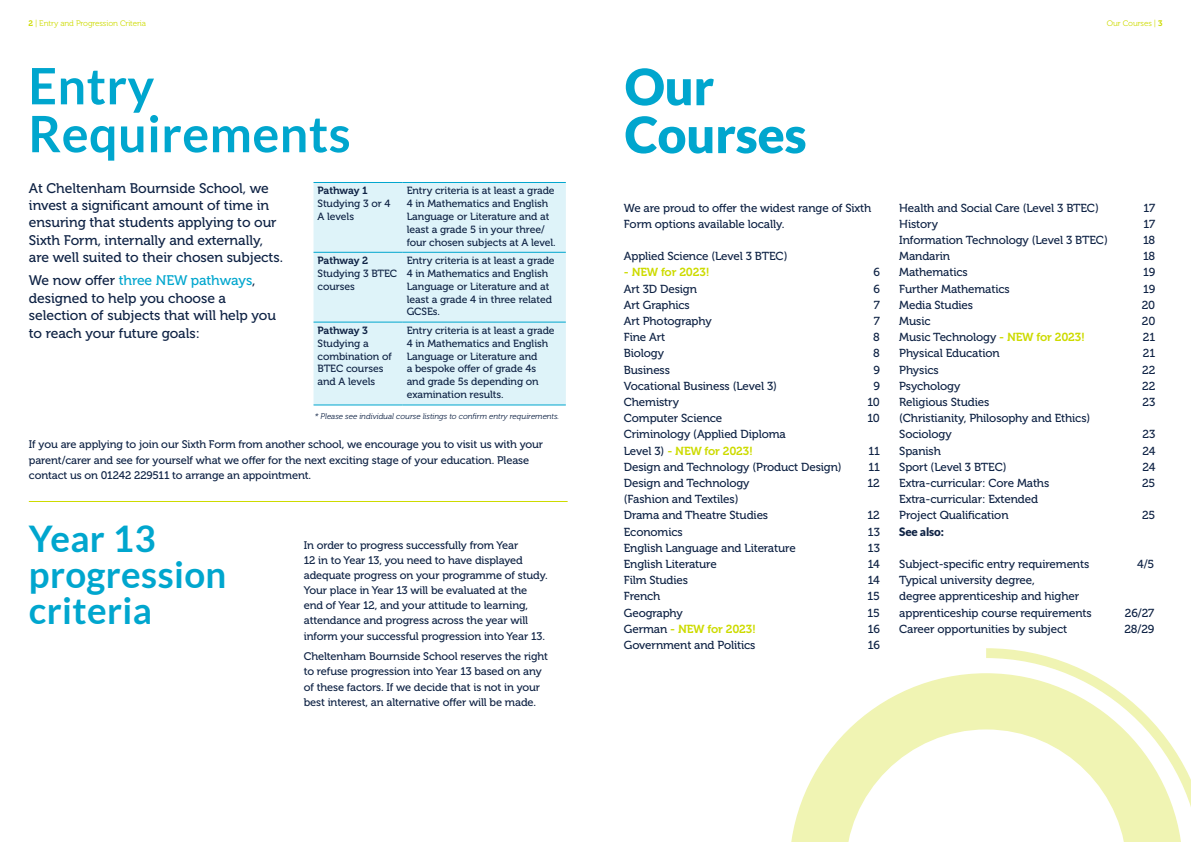
<style>
.page{position:relative;width:1191px;height:842px;background:#fff}
.page>*{position:absolute;margin:0;border:0;box-sizing:border-box;transform-origin:0 0}
.t1{font:700 50.2px/47.9px "Lato";letter-spacing:.01em;color:#00a6ce}
.t2{font:900 50.2px/47.9px "Lato";letter-spacing:-.005em;color:#00a6ce}
.t3{font:700 36.7px/35.6px "Lato";letter-spacing:.01em;color:#00a6ce}
.t4{font:13.9px/17.4px "Museo 500";letter-spacing:-.005em;color:#0e2244}
.t5{font:11.6px/16.2px "Museo 500";letter-spacing:-.01em;color:#0e2244}
.t6{font:11.6px "Museo 700";letter-spacing:-.015em;color:#cddb00}
.t7{font:900 11.6px "Lato";letter-spacing:-.01em;color:#0e2244}
.t8{font:11px/15.1px "Museo 500";letter-spacing:-.01em;color:#0e2244}
.t9{font:10.4px/12.8px "Museo 500";letter-spacing:-.005em;color:#0e2244}
.t10{font:10.4px "Museo 700";letter-spacing:-.015em;color:#0e2244}
.t11{font:italic 8px "Museo 300";letter-spacing:-.005em;color:#0e2244}
.t12{font:8px "Museo 300";letter-spacing:-.01em;color:#cddb00}
.s1{font-family:"Museo 700"}
.s2{color:#00a6ce}
.s3{font-family:"Museo 500";color:#0e2244}
.s4{font-family:"Museo 700";color:#cddb00}
</style>
<div class="page">
<svg style="left:791px;top:648px;width:400px;height:194px"></svg>
<hr style="left:29px;top:501px;width:538px;height:1px;background:#cddb00">
<div style="left:313px;top:183px;width:253px;height:222px;background:#def3f9"></div>
<hr style="left:313px;top:182px;width:90px;height:1px;background:#00a6ce">
<hr style="left:403px;top:182px;width:163px;height:1px;background:#00a6ce">
<hr style="left:313px;top:405px;width:90px;height:1px;background:#00a6ce">
<hr style="left:403px;top:405px;width:163px;height:1px;background:#00a6ce">
<hr style="left:313px;top:252px;width:90px;height:1px;background:#00a6ce">
<hr style="left:403px;top:252px;width:163px;height:1px;background:#00a6ce">
<hr style="left:313px;top:322px;width:90px;height:1px;background:#00a6ce">
<hr style="left:403px;top:322px;width:163px;height:1px;background:#00a6ce">
<p class="t12" style="left:28px;top:19px;width:119px"><span class="s1">2</span> | Entry and Progression Criteria</p>
<p class="t12" style="left:1106px;top:19px;width:57px">Our Courses | <span class="s1">3</span></p>
<h1 class="t1" style="left:28px;top:61px;width:324px">Entry<br>Requirements</h1>
<p class="t4" style="left:29px;top:179px;width:255px">At Cheltenham Bournside School, we invest a significant amount of time in ensuring that students applying to our Sixth Form, internally and externally, are well suited to their chosen subjects.</p>
<p class="t4" style="left:29px;top:272px;width:249px">We now offer <span class="s2">three NEW pathways</span>, designed to help you choose a selection of subjects that will help you to reach your future goals:</p>
<p class="t10" style="left:317px;top:185px;width:52px">Pathway 1</p>
<p class="t9" style="left:317px;top:197px;width:74px">Studying 3 or 4<br>A levels</p>
<p class="t9" style="left:407px;top:184px;width:151px">Entry criteria is at least a grade<br>4 in Mathematics and English<br>Language or Literature and at least a grade 5 in your three/ four chosen subjects at A level.</p>
<p class="t10" style="left:317px;top:255px;width:52px">Pathway 2</p>
<p class="t9" style="left:317px;top:267px;width:81px">Studying 3 BTEC courses</p>
<p class="t9" style="left:407px;top:254px;width:149px">Entry criteria is at least a grade<br>4 in Mathematics and English<br>Language or Literature and at least a grade 4 in three related<br>GCSEs.</p>
<p class="t10" style="left:317px;top:324px;width:52px">Pathway 3</p>
<p class="t9" style="left:317px;top:337px;width:76px">Studying a combination of<br>BTEC courses and A levels</p>
<p class="t9" style="left:407px;top:324px;width:149px">Entry criteria is at least a grade<br>4 in Mathematics and English<br>Language or Literature and<br>a bespoke offer of grade 4s and grade 5s depending on examination results.</p>
<p class="t11" style="left:315px;top:412px;width:246px">* Please see individual course listings to confirm entry requirements.</p>
<p class="t8" style="left:29px;top:437px;width:516px">If you are applying to join our Sixth Form from another school, we encourage you to visit us with your parent/carer and see for yourself what we offer for the next exciting stage of your education. Please contact us on 01242 229511 to arrange an appointment.</p>
<h2 class="t3" style="left:29px;top:521px;width:199px">Year 13 progression criteria</h2>
<p class="t8" style="left:304px;top:538px;width:245px">In order to progress successfully from Year<br>12 in to Year 13, you need to have displayed adequate progress on your programme of study.<br>Your place in Year 13 will be evaluated at the end of Year 12, and your attitude to learning, attendance and progress across the year will inform your successful progression into Year 13.</p>
<p class="t8" style="left:304px;top:649px;width:246px">Cheltenham Bournside School reserves the right to refuse progression into Year 13 based on any of these factors. If we decide that is not in your best interest, an alternative offer will be made.</p>
<h1 class="t2" style="left:624px;top:62px;width:183px">Our<br>Courses</h1>
<p class="t5" style="left:624px;top:200px;width:249px">We are proud to offer the widest range of Sixth<br>Form options available locally.</p>
<p class="t5" style="left:624px;top:248px;width:165px">Applied Science (Level 3 BTEC)</p>
<p class="t6" style="left:624px;top:266px;width:87px">- NEW for 2023!</p>
<p class="t5" style="left:873px;top:264px;width:8px">6</p>
<p class="t5" style="left:624px;top:281px;width:75px">Art 3D Design</p>
<p class="t5" style="left:873px;top:281px;width:8px">6</p>
<p class="t5" style="left:624px;top:297px;width:67px">Art Graphics</p>
<p class="t5" style="left:874px;top:297px;width:8px">7</p>
<p class="t5" style="left:624px;top:313px;width:89px">Art Photography</p>
<p class="t5" style="left:874px;top:313px;width:8px">7</p>
<p class="t5" style="left:624px;top:329px;width:43px">Fine Art</p>
<p class="t5" style="left:873px;top:329px;width:8px">8</p>
<p class="t5" style="left:624px;top:345px;width:42px">Biology</p>
<p class="t5" style="left:873px;top:345px;width:8px">8</p>
<p class="t5" style="left:624px;top:362px;width:48px">Business</p>
<p class="t5" style="left:873px;top:362px;width:8px">9</p>
<p class="t5" style="left:624px;top:378px;width:155px">Vocational Business (Level 3)</p>
<p class="t5" style="left:873px;top:378px;width:8px">9</p>
<p class="t5" style="left:624px;top:394px;width:57px">Chemistry</p>
<p class="t5" style="left:867px;top:394px;width:14px">10</p>
<p class="t5" style="left:624px;top:410px;width:100px">Computer Science</p>
<p class="t5" style="left:867px;top:410px;width:14px">10</p>
<p class="t5" style="left:624px;top:426px;width:163px">Criminology (Applied Diploma</p>
<p class="t6" style="left:624px;top:444px;width:131px"><span class="s3">Level 3)</span> - NEW for 2023!</p>
<p class="t5" style="left:868px;top:443px;width:13px">11</p>
<p class="t5" style="left:624px;top:459px;width:219px">Design and Technology (Product Design)</p>
<p class="t5" style="left:868px;top:459px;width:13px">11</p>
<p class="t5" style="left:624px;top:475px;width:127px">Design and Technology</p>
<p class="t5" style="left:867px;top:475px;width:14px">12</p>
<p class="t5" style="left:624px;top:491px;width:146px">(Fashion and Textiles)<br>Drama and Theatre Studies</p>
<p class="t5" style="left:867px;top:507px;width:14px">12</p>
<p class="t5" style="left:624px;top:524px;width:60px">Economics</p>
<p class="t5" style="left:868px;top:524px;width:13px">13</p>
<p class="t5" style="left:624px;top:540px;width:173px">English Language and Literature</p>
<p class="t5" style="left:868px;top:540px;width:13px">13</p>
<p class="t5" style="left:624px;top:556px;width:94px">English Literature</p>
<p class="t5" style="left:867px;top:556px;width:14px">14</p>
<p class="t5" style="left:624px;top:572px;width:66px">Film Studies</p>
<p class="t5" style="left:867px;top:572px;width:14px">14</p>
<p class="t5" style="left:624px;top:588px;width:38px">French</p>
<p class="t5" style="left:867px;top:588px;width:14px">15</p>
<p class="t5" style="left:624px;top:605px;width:60px">Geography</p>
<p class="t5" style="left:867px;top:605px;width:14px">15</p>
<p class="t6" style="left:624px;top:622px;width:134px"><span class="s3">German</span> - NEW for 2023!</p>
<p class="t5" style="left:867px;top:621px;width:14px">16</p>
<p class="t5" style="left:624px;top:637px;width:133px">Government and Politics</p>
<p class="t5" style="left:867px;top:637px;width:14px">16</p>
<p class="t5" style="left:899px;top:200px;width:201px">Health and Social Care (Level 3 BTEC)</p>
<p class="t5" style="left:1143px;top:200px;width:13px">17</p>
<p class="t5" style="left:899px;top:216px;width:40px">History</p>
<p class="t5" style="left:1143px;top:216px;width:13px">17</p>
<p class="t5" style="left:899px;top:232px;width:210px">Information Technology (Level 3 BTEC)</p>
<p class="t5" style="left:1143px;top:232px;width:14px">18</p>
<p class="t5" style="left:899px;top:248px;width:52px">Mandarin</p>
<p class="t5" style="left:1143px;top:248px;width:14px">18</p>
<p class="t5" style="left:899px;top:264px;width:70px">Mathematics</p>
<p class="t5" style="left:1143px;top:264px;width:14px">19</p>
<p class="t5" style="left:899px;top:281px;width:112px">Further Mathematics</p>
<p class="t5" style="left:1143px;top:281px;width:14px">19</p>
<p class="t5" style="left:899px;top:297px;width:75px">Media Studies</p>
<p class="t5" style="left:1141px;top:297px;width:15px">20</p>
<p class="t5" style="left:899px;top:313px;width:33px">Music</p>
<p class="t5" style="left:1142px;top:313px;width:15px">20</p>
<p class="t5" style="left:899px;top:329px;width:187px">Music Technology <span class="s4">- NEW for 2023!</span></p>
<p class="t5" style="left:1143px;top:329px;width:14px">21</p>
<p class="t5" style="left:899px;top:345px;width:102px">Physical Education</p>
<p class="t5" style="left:1143px;top:345px;width:14px">21</p>
<p class="t5" style="left:899px;top:362px;width:41px">Physics</p>
<p class="t5" style="left:1142px;top:362px;width:15px">22</p>
<p class="t5" style="left:899px;top:378px;width:63px">Psychology</p>
<p class="t5" style="left:1142px;top:378px;width:15px">22</p>
<p class="t5" style="left:899px;top:394px;width:92px">Religious Studies</p>
<p class="t5" style="left:1142px;top:394px;width:14px">23</p>
<p class="t5" style="left:899px;top:410px;width:193px">(Christianity, Philosophy and Ethics)<br>Sociology</p>
<p class="t5" style="left:1142px;top:426px;width:14px">23</p>
<p class="t5" style="left:899px;top:443px;width:43px">Spanish</p>
<p class="t5" style="left:1142px;top:443px;width:14px">24</p>
<p class="t5" style="left:899px;top:459px;width:109px">Sport (Level 3 BTEC)</p>
<p class="t5" style="left:1142px;top:459px;width:14px">24</p>
<p class="t5" style="left:899px;top:475px;width:151px">Extra-curricular: Core Maths</p>
<p class="t5" style="left:1142px;top:475px;width:15px">25</p>
<p class="t5" style="left:899px;top:491px;width:140px">Extra-curricular: Extended<br>Project Qualification</p>
<p class="t5" style="left:1142px;top:507px;width:15px">25</p>
<p class="t7" style="left:899px;top:524px;width:46px">See also:</p>
<p class="t5" style="left:899px;top:556px;width:192px">Subject-specific entry requirements</p>
<p class="t5" style="left:1137px;top:556px;width:19px">4/5</p>
<p class="t5" style="left:899px;top:572px;width:194px">Typical university degree,<br>degree apprenticeship and higher apprenticeship course requirements</p>
<p class="t5" style="left:1124px;top:605px;width:31px">26/27</p>
<p class="t5" style="left:899px;top:621px;width:169px">Career opportunities by subject</p>
<p class="t5" style="left:1124px;top:621px;width:31px">28/29</p>
</div>
